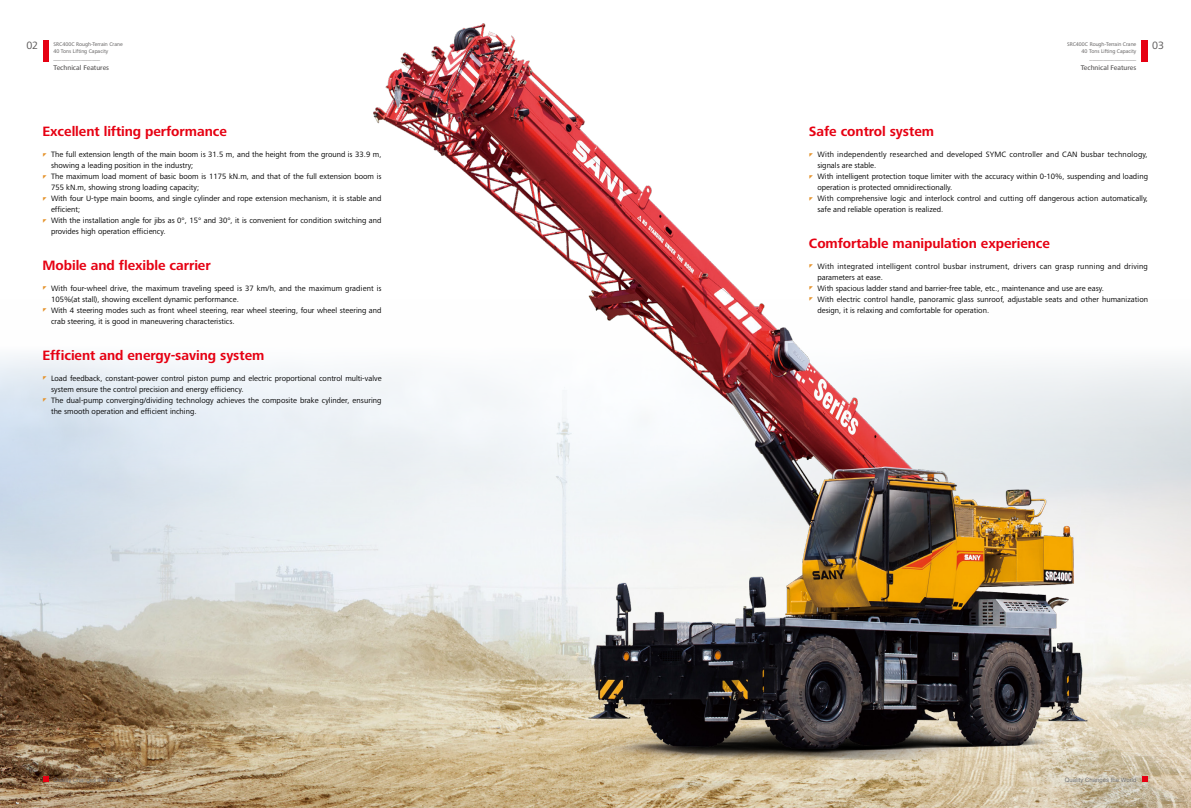
<style>
.page{position:relative;width:1191px;height:808px;background:#fff}
.page>*{position:absolute;margin:0;border:0;box-sizing:border-box;transform-origin:0 0}
.t1{font:700 14px "Frutiger Next Pro";letter-spacing:-.005em;color:#e60012}
.t2{font:11px "Frutiger Next Pro";color:#595757}
.t3{font:8px "Frutiger Next Pro";color:#000}
.t4{font:8px "Frutiger Next Pro";letter-spacing:.025em;color:#000}
.t5{font:8px "Frutiger Next Pro";letter-spacing:.02em;color:#000}
.t6{font:500 7px "Frutiger Next Pro";color:#595757}
.t7{font:6px "Helvetica";letter-spacing:-.02em;color:#727171}
.t8{font:6px "Helvetica";color:#727171}
.t9{font:5.5px/7px "Frutiger Next Pro";color:#595757}
.s1{font-family:"Microsoft Ya Hei";color:#e5932c}
</style>
<div class="page">
<img style="left:0;top:355px;width:1191px;height:453px">
<svg style="left:43px;top:776px;width:6px;height:6px"></svg>
<svg style="left:1142px;top:776px;width:6px;height:6px"></svg>
<div style="left:43px;top:40px;width:6px;height:21px;background:#e60012"></div>
<div style="left:1141px;top:40px;width:7px;height:21px;background:#e60012"></div>
<img style="left:329px;top:23px;width:793px;height:737px">
<h2 class="t2" style="left:27px;top:39px;width:13px">02</h2>
<h2 class="t2" style="left:1152px;top:39px;width:13px">03</h2>
<p class="t6" style="left:53px;top:64px;width:57px">Technical Features</p>
<p class="t6" style="left:1080px;top:64px;width:57px">Technical Features</p>
<p class="t9" style="left:53px;top:41px;width:71px">SRC400C Rough-Terrain Crane<br>40 Tons Lifting Capacity _________________</p>
<p class="t9" style="left:1067px;top:41px;width:71px;text-align:right">SRC400C Rough-Terrain Crane<br>40 Tons Lifting Capacity _________________</p>
<h1 class="t1" style="left:43px;top:124px;width:186px">Excellent lifting performance</h1>
<p class="t3" style="left:43px;top:150px;width:340px"><span class="s1">◤</span> The full extension length of the main boom is 31.5 m, and the height from the ground is 33.9 m,</p>
<p class="t3" style="left:51px;top:161px;width:144px">showing a leading position in the industry;</p>
<p class="t3" style="left:43px;top:172px;width:340px"><span class="s1">◤</span> The maximum load moment of basic boom is 1175 kN.m, and that of the full extension boom is</p>
<p class="t3" style="left:51px;top:183px;width:150px">755 kN.m, showing strong loading capacity;</p>
<p class="t3" style="left:43px;top:194px;width:340px"><span class="s1">◤</span> With four U-type main booms, and single cylinder and rope extension mechanism, it is stable and</p>
<p class="t3" style="left:51px;top:205px;width:31px">efficient;</p>
<p class="t3" style="left:43px;top:216px;width:340px"><span class="s1">◤</span> With the installation angle for jibs as 0°, 15° and 30°, it is convenient for condition switching and</p>
<p class="t3" style="left:51px;top:227px;width:116px">provides high operation efficiency.</p>
<h1 class="t1" style="left:43px;top:257px;width:170px">Mobile and flexible carrier</h1>
<p class="t3" style="left:43px;top:284px;width:340px"><span class="s1">◤</span> With four-wheel drive, the maximum traveling speed is 37 km/h, and the maximum gradient is</p>
<p class="t3" style="left:51px;top:295px;width:189px">105%(at stall), showing excellent dynamic performance.</p>
<p class="t3" style="left:43px;top:306px;width:340px"><span class="s1">◤</span> With 4 steering modes such as front wheel steering, rear wheel steering, four wheel steering and</p>
<p class="t3" style="left:51px;top:317px;width:185px">crab steering, it is good in maneuvering characteristics.</p>
<h1 class="t1" style="left:43px;top:347px;width:223px">Efficient and energy-saving system</h1>
<p class="t3" style="left:43px;top:373px;width:340px"><span class="s1">◤</span> Load feedback, constant-power control piston pump and electric proportional control multi-valve</p>
<p class="t3" style="left:51px;top:384px;width:194px">system ensure the control precision and energy efficiency.</p>
<p class="t3" style="left:43px;top:395px;width:340px"><span class="s1">◤</span> The dual-pump converging/dividing technology achieves the composite brake cylinder, ensuring</p>
<p class="t3" style="left:51px;top:406px;width:147px">the smooth operation and efficient inching.</p>
<h1 class="t1" style="left:809px;top:124px;width:127px">Safe control system</h1>
<p class="t5" style="left:809px;top:150px;width:340px"><span class="s1">◤</span> With independently researched and developed SYMC controller and CAN busbar technology,</p>
<p class="t3" style="left:817px;top:161px;width:60px">signals are stable.</p>
<p class="t3" style="left:809px;top:172px;width:340px"><span class="s1">◤</span> With intelligent protection toque limiter with the accuracy within 0-10%, suspending and loading</p>
<p class="t3" style="left:817px;top:183px;width:136px">operation is protected omnidirectionally.</p>
<p class="t3" style="left:809px;top:194px;width:341px"><span class="s1">◤</span> With comprehensive logic and interlock control and cutting off dangerous action automatically,</p>
<p class="t3" style="left:817px;top:205px;width:127px">safe and reliable operation is realized.</p>
<h1 class="t1" style="left:809px;top:235px;width:242px">Comfortable manipulation experience</h1>
<p class="t4" style="left:809px;top:262px;width:340px"><span class="s1">◤</span> With integrated intelligent control busbar instrument, drivers can grasp running and driving</p>
<p class="t3" style="left:817px;top:273px;width:67px">parameters at ease.</p>
<p class="t3" style="left:809px;top:284px;width:296px"><span class="s1">◤</span> With spacious ladder stand and barrier-free table, etc., maintenance and use are easy.</p>
<p class="t3" style="left:809px;top:295px;width:341px"><span class="s1">◤</span> With electric control handle, panoramic glass sunroof, adjustable seats and other humanization</p>
<p class="t3" style="left:817px;top:306px;width:173px">design, it is relaxing and comfortable for operation.</p>
<p class="t7" style="left:53px;top:775px;width:70px">Quality Changes the World</p>
<p class="t8" style="left:1064px;top:775px;width:73px">Quality Changes the World</p>
</div>
